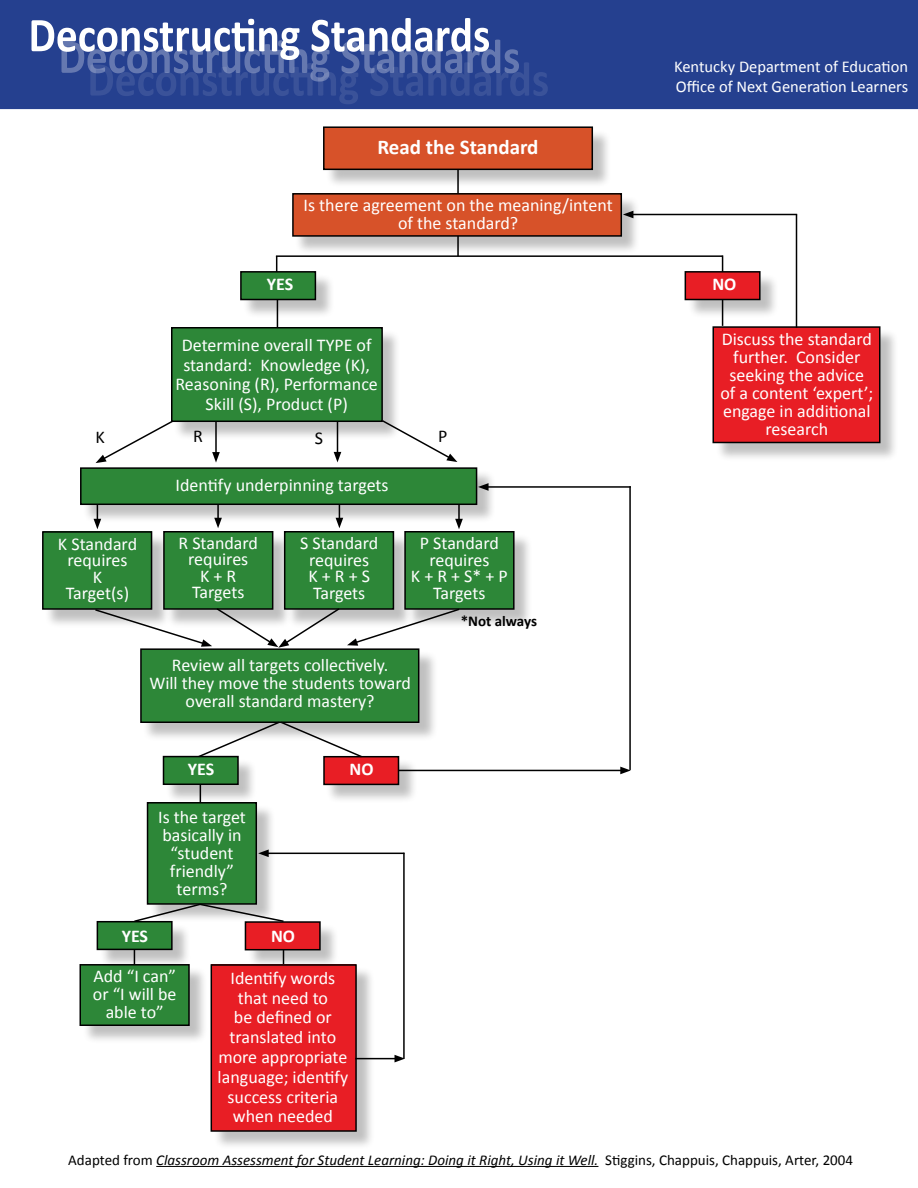
<style>
.page{position:relative;width:918px;height:1188px;background:#fff}
.page>*{position:absolute;margin:0;border:0;box-sizing:border-box;transform-origin:0 0}
.t1{font:700 21px "Calibri";color:#fff}
.t2{font:18px/18px "Calibri";color:#fff;text-align:center}
.t3{font:700 18px "Calibri";color:#fff}
.t4{font:18px "Calibri";color:#000}
.t5{font:16.5px "Calibri";color:#fff}
.t6{font:italic 15px "Calibri";color:#000}
.t7{font:700 15px "Calibri";color:#000}
.s1{font-style:normal}
</style>
<div class="page">
<hr style="left:486px;top:486px;width:145px;height:2px;background:#000">
<hr style="left:364px;top:770px;width:259px;height:1px;background:#000">
<svg style="left:620px;top:767px;width:11px;height:7px"></svg>
<svg style="left:457px;top:524px;width:4px;height:5px"></svg>
<svg style="left:95px;top:524px;width:5px;height:5px"></svg>
<hr style="left:277px;top:294px;width:1px;height:49px;background:#000">
<div style="left:173px;top:329px;width:229px;height:111px;background:#000;opacity:.25"></div>
<div style="left:172px;top:328px;width:210px;height:93px;background:#2d8738"></div>
<div style="left:171px;top:327px;width:212px;height:95px;border:2px solid #000"></div>
<hr style="left:722px;top:255px;width:1px;height:71px;background:#000">
<hr style="left:457px;top:165px;width:2px;height:91px;background:#000">
<div style="left:1px;top:1px;width:916px;height:107px;background:#25408f"></div>
<div style="left:0;top:0;width:918px;height:109px;border:2px solid #25408f"></div>
<svg style="left:32px;top:18px;width:516px;height:86px"></svg>
<div style="left:325px;top:129px;width:286px;height:60px;background:#000;opacity:.25"></div>
<div style="left:324px;top:127px;width:268px;height:42px;background:#d75229"></div>
<div style="left:323px;top:126px;width:270px;height:44px;border:2px solid #000"></div>
<div style="left:294px;top:195px;width:347px;height:60px;background:#000;opacity:.25"></div>
<div style="left:293px;top:194px;width:328px;height:42px;background:#d75229"></div>
<div style="left:292px;top:193px;width:330px;height:44px;border:2px solid #000"></div>
<div style="left:242px;top:273px;width:93px;height:46px;background:#000;opacity:.25"></div>
<div style="left:241px;top:272px;width:74px;height:28px;background:#2d8738"></div>
<div style="left:240px;top:271px;width:76px;height:29px;border:2px solid #000"></div>
<div style="left:687px;top:273px;width:92px;height:46px;background:#000;opacity:.25"></div>
<div style="left:685px;top:272px;width:75px;height:28px;background:#e81e25"></div>
<div style="left:685px;top:271px;width:76px;height:29px;border:2px solid #000"></div>
<hr style="left:276px;top:255px;width:447px;height:2px;background:#000">
<svg style="left:276px;top:257px;width:1px;height:15px"></svg>
<div style="left:715px;top:329px;width:184px;height:133px;background:#000;opacity:.25"></div>
<div style="left:713px;top:327px;width:167px;height:115px;background:#e81e25"></div>
<div style="left:712px;top:326px;width:168px;height:117px;border:2px solid #000"></div>
<hr style="left:796px;top:214px;width:1px;height:114px;background:#000">
<hr style="left:631px;top:214px;width:166px;height:1px;background:#000">
<svg style="left:623px;top:211px;width:10px;height:7px"></svg>
<div style="left:44px;top:533px;width:127px;height:95px;background:#000;opacity:.25"></div>
<div style="left:43px;top:532px;width:109px;height:77px;background:#2d8738"></div>
<div style="left:42px;top:531px;width:110px;height:79px;border:2px solid #000"></div>
<div style="left:165px;top:533px;width:127px;height:95px;background:#000;opacity:.25"></div>
<div style="left:164px;top:532px;width:109px;height:77px;background:#2d8738"></div>
<div style="left:163px;top:531px;width:110px;height:79px;border:2px solid #000"></div>
<div style="left:286px;top:533px;width:127px;height:95px;background:#000;opacity:.25"></div>
<div style="left:285px;top:532px;width:108px;height:77px;background:#2d8738"></div>
<div style="left:284px;top:531px;width:110px;height:79px;border:2px solid #000"></div>
<div style="left:407px;top:533px;width:126px;height:95px;background:#000;opacity:.25"></div>
<div style="left:405px;top:532px;width:109px;height:77px;background:#2d8738"></div>
<div style="left:404px;top:531px;width:111px;height:79px;border:2px solid #000"></div>
<svg style="left:96px;top:419px;width:79px;height:44px"></svg>
<hr style="left:215px;top:422px;width:2px;height:32px;background:#000">
<svg style="left:212px;top:452px;width:8px;height:11px"></svg>
<hr style="left:337px;top:422px;width:1px;height:32px;background:#000">
<svg style="left:334px;top:452px;width:7px;height:10px"></svg>
<svg style="left:380px;top:419px;width:77px;height:43px"></svg>
<div style="left:82px;top:470px;width:414px;height:54px;background:#000;opacity:.25"></div>
<div style="left:81px;top:468px;width:396px;height:36px;background:#2d8738"></div>
<div style="left:80px;top:467px;width:397px;height:38px;border:2px solid #000"></div>
<div style="left:142px;top:651px;width:296px;height:90px;background:#000;opacity:.25"></div>
<div style="left:141px;top:649px;width:278px;height:73px;background:#2d8738"></div>
<div style="left:140px;top:648px;width:279px;height:75px;border:2px solid #000"></div>
<svg style="left:94px;top:607px;width:247px;height:41px"></svg>
<svg style="left:347px;top:607px;width:114px;height:39px"></svg>
<div style="left:326px;top:758px;width:92px;height:46px;background:#000;opacity:.25"></div>
<div style="left:324px;top:757px;width:74px;height:27px;background:#e81e25"></div>
<div style="left:323px;top:756px;width:76px;height:29px;border:2px solid #000"></div>
<svg style="left:197px;top:720px;width:166px;height:39px"></svg>
<div style="left:165px;top:758px;width:92px;height:45px;background:#000;opacity:.25"></div>
<div style="left:164px;top:757px;width:74px;height:27px;background:#2d8738"></div>
<div style="left:163px;top:756px;width:76px;height:29px;border:2px solid #000"></div>
<div style="left:213px;top:966px;width:162px;height:185px;background:#000;opacity:.25"></div>
<div style="left:211px;top:965px;width:145px;height:166px;background:#e81e25"></div>
<div style="left:211px;top:964px;width:146px;height:168px;border:2px solid #000"></div>
<div style="left:149px;top:804px;width:127px;height:120px;background:#000;opacity:.25"></div>
<div style="left:148px;top:803px;width:108px;height:101px;background:#2d8738"></div>
<div style="left:147px;top:802px;width:110px;height:103px;border:2px solid #000"></div>
<div style="left:82px;top:966px;width:127px;height:79px;background:#000;opacity:.25"></div>
<div style="left:80px;top:965px;width:109px;height:60px;background:#2d8738"></div>
<div style="left:80px;top:964px;width:110px;height:62px;border:2px solid #000"></div>
<div style="left:99px;top:923px;width:92px;height:46px;background:#000;opacity:.25"></div>
<div style="left:97px;top:922px;width:75px;height:27px;background:#2d8738"></div>
<div style="left:97px;top:921px;width:76px;height:29px;border:2px solid #000"></div>
<hr style="left:629px;top:486px;width:2px;height:284px;background:#000">
<div style="left:247px;top:924px;width:92px;height:45px;background:#000;opacity:.25"></div>
<div style="left:245px;top:922px;width:75px;height:28px;background:#e81e25"></div>
<div style="left:245px;top:921px;width:76px;height:29px;border:2px solid #000"></div>
<svg style="left:133px;top:903px;width:152px;height:20px"></svg>
<hr style="left:355px;top:1058px;width:42px;height:1px;background:#000">
<svg style="left:395px;top:1055px;width:9px;height:7px"></svg>
<hr style="left:403px;top:853px;width:2px;height:206px;background:#000">
<hr style="left:266px;top:853px;width:138px;height:1px;background:#000">
<svg style="left:258px;top:849px;width:11px;height:8px"></svg>
<hr style="left:156px;top:1166px;width:442px;height:1px;background:#000">
<p class="t1" style="left:377px;top:134px;width:163px">Read the Standard</p>
<p class="t2" style="left:304px;top:195px;width:311px">Is there agreement on the meaning/intent of the standard?</p>
<p class="t5" style="left:674px;top:57px;width:236px">Kentucky Department of Education</p>
<p class="t5" style="left:676px;top:76px;width:234px">Office of Next Generation Learners</p>
<p class="t3" style="left:267px;top:273px;width:28px">YES</p>
<p class="t3" style="left:712px;top:273px;width:26px">NO</p>
<p class="t2" style="left:175px;top:334px;width:204px;line-height:19.5px">Determine overall TYPE of standard: Knowledge (K),<br>Reasoning (R), Performance<br>Skill (S), Product (P)</p>
<p class="t4" style="left:96px;top:425px;width:11px">K</p>
<p class="t4" style="left:193px;top:425px;width:11px">R</p>
<p class="t4" style="left:315px;top:427px;width:10px">S</p>
<p class="t4" style="left:438px;top:425px;width:11px">P</p>
<p class="t2" style="left:176px;top:475px;width:214px">Identify underpinning targets</p>
<p class="t2" style="left:58px;top:535px;width:81px;line-height:16.5px">K Standard requires<br>K<br>Target(s)</p>
<p class="t2" style="left:179px;top:534px;width:81px;line-height:16.5px">R Standard requires<br>K + R<br>Targets</p>
<p class="t2" style="left:300px;top:534px;width:80px;line-height:16.5px">S Standard requires<br>K + R + S<br>Targets</p>
<p class="t2" style="left:411px;top:534px;width:98px;line-height:16.5px">P Standard requires<br>K + R + S* + P<br>Targets</p>
<p class="t2" style="left:149px;top:656px;width:263px">Review all targets collectively.<br>Will they move the students toward overall standard mastery?</p>
<p class="t3" style="left:188px;top:758px;width:28px">YES</p>
<p class="t3" style="left:350px;top:758px;width:26px">NO</p>
<p class="t2" style="left:158px;top:807px;width:89px">Is the target basically in “student friendly” terms?</p>
<p class="t3" style="left:122px;top:924px;width:28px">YES</p>
<p class="t3" style="left:271px;top:925px;width:26px">NO</p>
<p class="t2" style="left:93px;top:966px;width:85px">Add “I can” or “I will be able to”</p>
<p class="t2" style="left:218px;top:967px;width:132px;line-height:19.8px">Identify words that need to<br>be defined or translated into more appropriate language; identify success criteria when needed</p>
<p class="t7" style="left:461px;top:612px;width:78px">*Not always</p>
<p class="t2" style="left:720px;top:329px;width:155px">Discuss the standard further. Consider seeking the advice of a content ‘expert’; engage in additional research</p>
<p class="t6" style="left:68px;top:1150px;width:786px"><span class="s1">Adapted from</span> Classroom Assessment for Student Learning: Doing it Right, Using it Well. <span class="s1">Stiggins, Chappuis, Chappuis, Arter, 2004</span></p>
</div>
